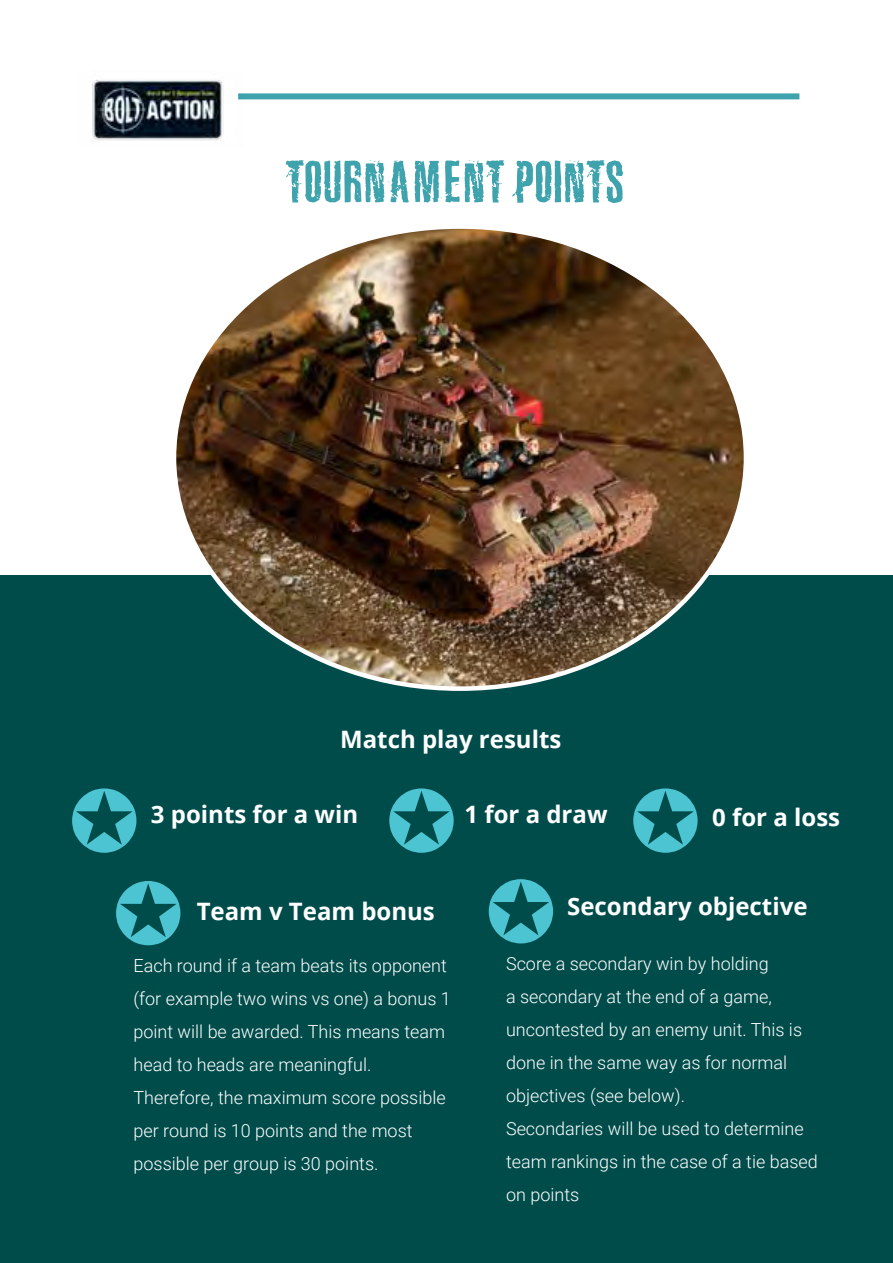
<style>
.page{position:relative;width:893px;height:1263px;background:#fff}
.page>*{position:absolute;margin:0;border:0;box-sizing:border-box;transform-origin:0 0}
.t1{font:60px "Joels Ragged Font";color:#3fa3ae}
.t2{font:700 24px "Open Sans";color:#fff}
.t3{font:300 18px/33px "Roboto";color:#fff}
</style>
<div class="page">
<div style="left:0;top:576px;width:893px;height:687px;background:#004c4b"></div>
<img style="left:174px;top:229px;width:572px;height:460px">
<div style="left:238px;top:93px;width:561px;height:6px;background:#3fa3ae"></div>
<img style="left:92px;top:80px;width:151px;height:61px">
<h1 class="t1" style="left:286px;top:145px;width:340px">TOURNAMENT POINTS</h1>
<h2 class="t2" style="left:340px;top:722px;width:223px">Match play results</h2>
<h2 class="t2" style="left:151px;top:798px;width:209px">3 points for a win</h2>
<h2 class="t2" style="left:464px;top:798px;width:145px">1 for a draw</h2>
<h2 class="t2" style="left:712px;top:801px;width:129px">0 for a loss</h2>
<h2 class="t2" style="left:197px;top:894px;width:240px">Team v Team bonus</h2>
<h2 class="t2" style="left:567px;top:889px;width:242px">Secondary objective</h2>
<p class="t3" style="left:134px;top:948px;width:319px">Each round if a team beats its opponent (for example two wins vs one) a bonus 1 point will be awarded. This means team head to heads are meaningful.<br>Therefore, the maximum score possible per round is 10 points and the most possible per group is 30 points.</p>
<p class="t3" style="left:506px;top:946px;width:313px">Score a secondary win by holding<br>a secondary at the end of a game, uncontested by an enemy unit. This is done in the same way as for normal objectives (see below).<br>Secondaries will be used to determine team rankings in the case of a tie based on points</p>
</div>
